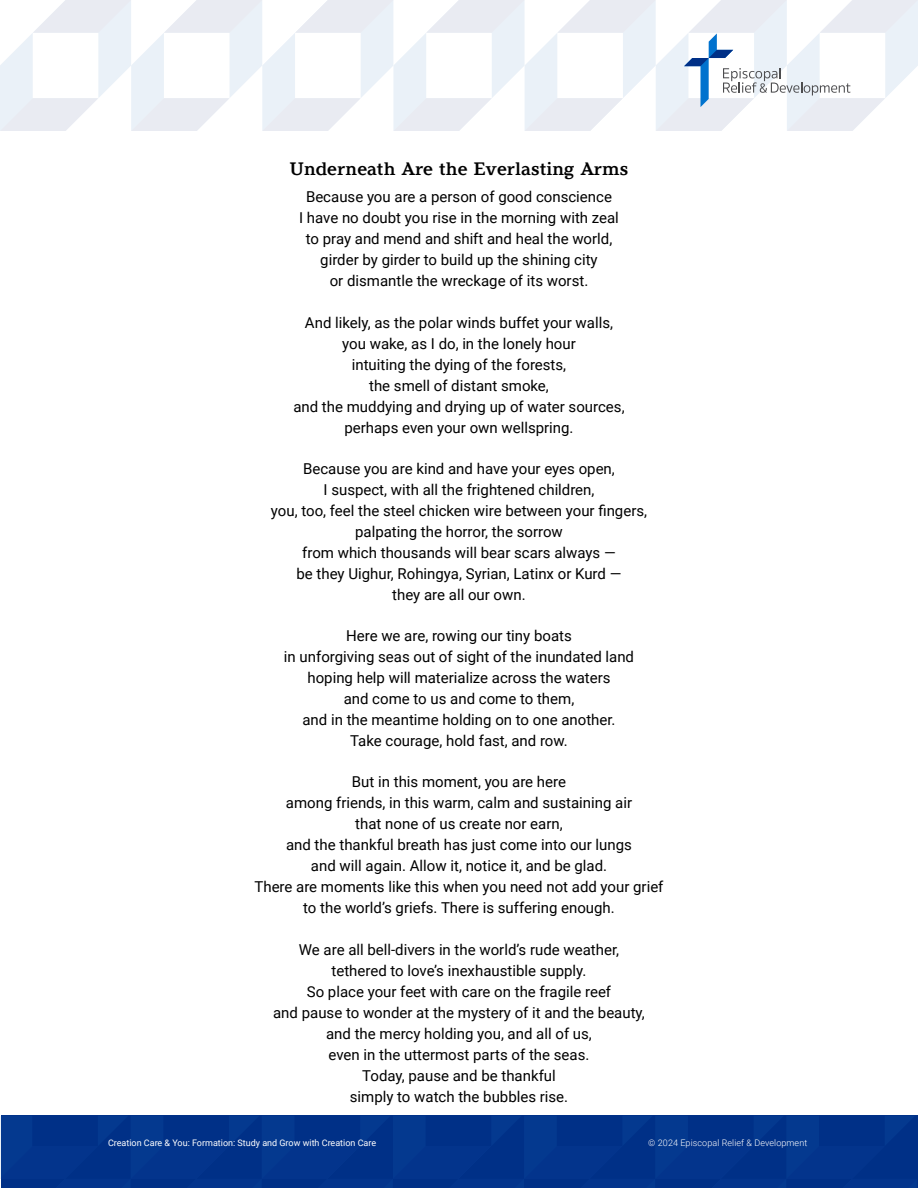
<style>
.page{position:relative;width:918px;height:1188px;background:#fff}
.page>*{position:absolute;margin:0;border:0;box-sizing:border-box;transform-origin:0 0}
.t1{font:700 18px "Argesta Text";color:#000}
.t2{font:15px/21px "Roboto";color:#000;text-align:center}
.t3{font:9px "Roboto";color:#fff}
.t4{font:300 9px "Roboto";letter-spacing:.01em;color:#fff}
</style>
<div class="page">
<div style="left:0;top:1116px;width:917px;height:72px;background:#03348c"></div>
<svg style="left:0;top:0;width:918px;height:131px"></svg>
<p class="t1" style="left:290px;top:157px;width:340px">Underneath Are the Everlasting Arms</p>
<p class="t2" style="left:299px;top:186px;width:321px">Because you are a person of good conscience<br>I have no doubt you rise in the morning with zeal to pray and mend and shift and heal the world, girder by girder to build up the shining city<br>or dismantle the wreckage of its worst.</p>
<p class="t2" style="left:293px;top:311px;width:333px">And likely, as the polar winds buffet your walls, you wake, as I do, in the lonely hour<br>intuiting the dying of the forests,<br>the smell of distant smoke,<br>and the muddying and drying up of water sources, perhaps even your own wellspring.</p>
<p class="t2" style="left:271px;top:457px;width:378px">Because you are kind and have your eyes open,<br>I suspect, with all the frightened children,<br>you, too, feel the steel chicken wire between your fingers, palpating the horror, the sorrow<br>from which thousands will bear scars always —<br>be they Uighur, Rohingya, Syrian, Latinx or Kurd —<br>they are all our own.</p>
<p class="t2" style="left:284px;top:625px;width:352px">Here we are, rowing our tiny boats<br>in unforgiving seas out of sight of the inundated land hoping help will materialize across the waters<br>and come to us and come to them,<br>and in the meantime holding on to one another.<br>Take courage, hold fast, and row.</p>
<p class="t2" style="left:254px;top:771px;width:411px">But in this moment, you are here<br>among friends, in this warm, calm and sustaining air<br>that none of us create nor earn,<br>and the thankful breath has just come into our lungs<br>and will again. Allow it, notice it, and be glad.<br>There are moments like this when you need not add your grief to the world’s griefs. There is suffering enough.</p>
<p class="t2" style="left:273px;top:938px;width:373px">We are all bell-divers in the world’s rude weather, tethered to love’s inexhaustible supply.<br>So place your feet with care on the fragile reef<br>and pause to wonder at the mystery of it and the beauty, and the mercy holding you, and all of us,<br>even in the uttermost parts of the seas.<br>Today, pause and be thankful<br>simply to watch the bubbles rise.</p>
<p class="t3" style="left:108px;top:1136px;width:270px">Creation Care &amp; You: Formation: Study and Grow with Creation Care</p>
<p class="t4" style="left:648px;top:1136px;width:160px">© 2024 Episcopal Relief &amp; Development</p>
</div>
